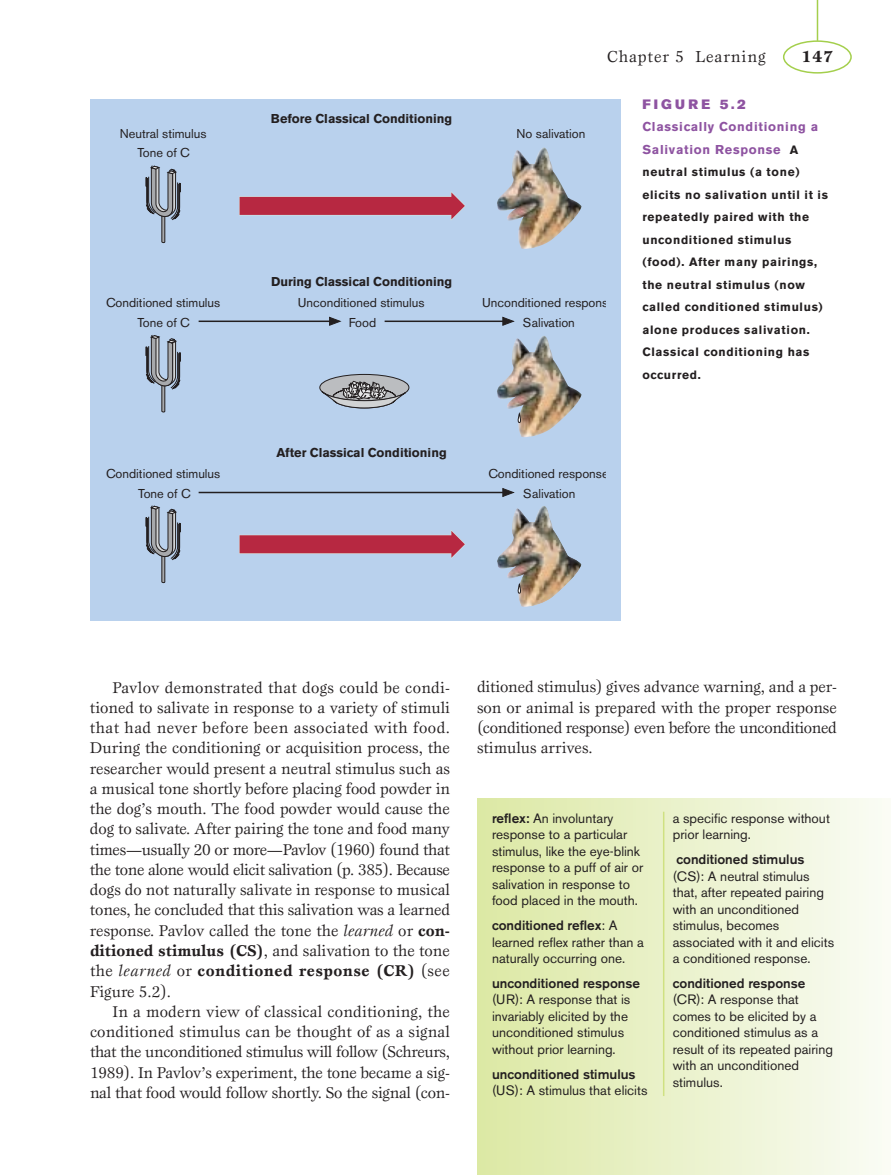
<style>
.page{position:relative;width:891px;height:1175px;background:#fff}
.page>*{position:absolute;margin:0;border:0;box-sizing:border-box;transform-origin:0 0}
.t1{font:16.5px "Esprit";letter-spacing:.055em;color:#231f20}
.t2{font:700 16.5px "Esprit";color:#231f20}
.t3{font:16.2px/20.2px "Esprit";letter-spacing:-.015em;color:#231f20;text-align:justify}
.t4{font:13.5px/16.5px "Akzidenz Grotesk BE";color:#231f20}
.t5{font:500 13.5px "Akzidenz Grotesk BE";color:#231f20}
.t6{font:13.5px "Akzidenz Grotesk BE Super";letter-spacing:.255em;color:#8e53a1}
.t7{font:12.75px "Akzidenz Grotesk BE";color:#231f20}
.t8{font:700 12.75px "Akzidenz Grotesk BE";color:#231f20}
.t9{font:700 12.75px/22.5px "Akzidenz Grotesk BE";letter-spacing:.055em;color:#8e53a1}
.t10{font:700 12px/22.5px "Akzidenz Grotesk BE";letter-spacing:.055em;color:#231f20}
.s1{font-size:12px;color:#231f20}
.s2{font-style:italic}
.s3{font-weight:700}
.s4{font-weight:500}
</style>
<div class="page">
<div style="left:477px;top:798px;width:414px;height:376px;background:linear-gradient(to right,#dce8a4,#fafcf5)"></div>
<svg style="left:783px;top:40px;width:69px;height:34px"></svg>
<hr style="left:817px;top:0;width:1px;height:41px;background:#a4cf4c">
<hr style="left:663px;top:811px;width:1px;height:285px;background:#cfe182">
<div style="left:90px;top:99px;width:531px;height:521px;background:#b9d1ed"></div>
<img style="left:497px;top:147px;width:85px;height:102px">
<img style="left:497px;top:336px;width:85px;height:101px">
<img style="left:497px;top:506px;width:85px;height:101px">
<svg style="left:146px;top:165px;width:35px;height:78px"></svg>
<svg style="left:319px;top:374px;width:90px;height:27px"></svg>
<svg style="left:321px;top:380px;width:86px;height:29px"></svg>
<svg style="left:146px;top:335px;width:35px;height:77px"></svg>
<hr style="left:199px;top:320px;width:132px;height:2px;background:#231f20">
<hr style="left:385px;top:320px;width:120px;height:2px;background:#231f20">
<svg style="left:146px;top:505px;width:35px;height:78px"></svg>
<hr style="left:199px;top:492px;width:306px;height:1px;background:#231f20">
<svg style="left:239px;top:530px;width:226px;height:29px"></svg>
<svg style="left:239px;top:192px;width:226px;height:28px"></svg>
<svg style="left:516px;top:413px;width:6px;height:10px"></svg>
<svg style="left:516px;top:584px;width:6px;height:9px"></svg>
<svg style="left:502px;top:316px;width:12px;height:10px"></svg>
<svg style="left:329px;top:316px;width:12px;height:10px"></svg>
<svg style="left:502px;top:488px;width:12px;height:9px"></svg>
<p class="t1" style="left:607px;top:50px;width:160px">Chapter 5 Learning</p>
<p class="t2" style="left:802px;top:50px;width:33px">147</p>
<p class="t7" style="left:120px;top:129px;width:88px">Neutral stimulus</p>
<p class="t7" style="left:137px;top:148px;width:54px">Tone of C</p>
<p class="t7" style="left:106px;top:298px;width:116px">Conditioned stimulus</p>
<p class="t8" style="left:271px;top:114px;width:183px">Before Classical Conditioning</p>
<p class="t7" style="left:516px;top:129px;width:71px">No salivation</p>
<p class="t8" style="left:271px;top:277px;width:183px">During Classical Conditioning</p>
<p class="t7" style="left:298px;top:298px;width:128px">Unconditioned stimulus</p>
<p class="t7" style="left:482px;top:298px;width:128px">Unconditioned respons</p>
<p class="t7" style="left:137px;top:317px;width:54px">Tone of C</p>
<p class="t7" style="left:523px;top:317px;width:54px">Salivation</p>
<p class="t7" style="left:349px;top:317px;width:29px">Food</p>
<p class="t7" style="left:106px;top:469px;width:116px">Conditioned stimulus</p>
<p class="t8" style="left:276px;top:448px;width:172px">After Classical Conditioning</p>
<p class="t7" style="left:488px;top:469px;width:122px">Conditioned response</p>
<p class="t7" style="left:138px;top:489px;width:54px">Tone of C</p>
<p class="t7" style="left:523px;top:489px;width:54px">Salivation</p>
<p class="t6" style="left:642px;top:99px;width:105px">FIGURE 5.2</p>
<p class="t9" style="left:642px;top:117px;width:177px">Classically Conditioning a<br>Salivation Response <span class="s1">A</span></p>
<p class="t10" style="left:642px;top:162px;width:187px">neutral stimulus (a tone) elicits no salivation until it is repeatedly paired with the unconditioned stimulus (food). After many pairings, the neutral stimulus (now called conditioned stimulus) alone produces salivation.<br>Classical conditioning has occurred.</p>
<p class="t3" style="left:90px;top:678px;width:362px;text-indent:23px">Pavlov demonstrated that dogs could be condi&shy;tioned to salivate in response to a variety of stimuli that had never before been associated with food.<br>During the conditioning or acquisition process, the researcher would present a neutral stimulus such as a musical tone shortly before placing food powder in the dog’s mouth. The food powder would cause the dog to salivate. After pairing the tone and food many times—usually 20 or more—Pavlov (1960) found that the tone alone would elicit salivation (p. 385). Because dogs do not naturally salivate in response to musical tones, he concluded that this salivation was a learned response. Pavlov called the tone the <span class="s2">learned</span> or <span class="s3">con&shy;ditioned stimulus (CS)</span>, and salivation to the tone the <span class="s2">learned</span> or <span class="s3">conditioned response (CR)</span> (see Figure 5.2).</p>
<p class="t3" style="left:90px;top:1002px;width:362px;text-indent:22px">In a modern view of classical conditioning, the conditioned stimulus can be thought of as a signal that the unconditioned stimulus will follow (Schreurs, 1989). In Pavlov’s experiment, the tone became a sig&shy;nal that food would follow shortly. So the signal (con-</p>
<p class="t3" style="left:477px;top:678px;width:362px">ditioned stimulus) gives advance warning, and a per&shy;son or animal is prepared with the proper response (conditioned response) even before the unconditioned stimulus arrives.</p>
<p class="t4" style="left:492px;top:811px;width:153px"><span class="s4">reflex:</span> An involuntary response to a particular stimulus, like the eye-blink response to a puff of air or salivation in response to food placed in the mouth.</p>
<p class="t4" style="left:492px;top:918px;width:153px"><span class="s4">conditioned reflex</span>: A learned reflex rather than a naturally occurring one.</p>
<p class="t5" style="left:492px;top:978px;width:150px">unconditioned response</p>
<p class="t4" style="left:492px;top:992px;width:140px">(UR): A response that is invariably elicited by the unconditioned stimulus without prior learning.</p>
<p class="t5" style="left:492px;top:1069px;width:145px">unconditioned stimulus</p>
<p class="t4" style="left:492px;top:1083px;width:157px">(US): A stimulus that elicits</p>
<p class="t4" style="left:673px;top:811px;width:159px">a specific response without prior learning.</p>
<p class="t5" style="left:676px;top:854px;width:130px">conditioned stimulus</p>
<p class="t4" style="left:673px;top:869px;width:163px">(CS): A neutral stimulus that, after repeated pairing with an unconditioned stimulus, becomes associated with it and elicits a conditioned response.</p>
<p class="t5" style="left:673px;top:978px;width:134px">conditioned response</p>
<p class="t4" style="left:673px;top:992px;width:162px">(CR): A response that comes to be elicited by a conditioned stimulus as a result of its repeated pairing with an unconditioned stimulus.</p>
</div>
